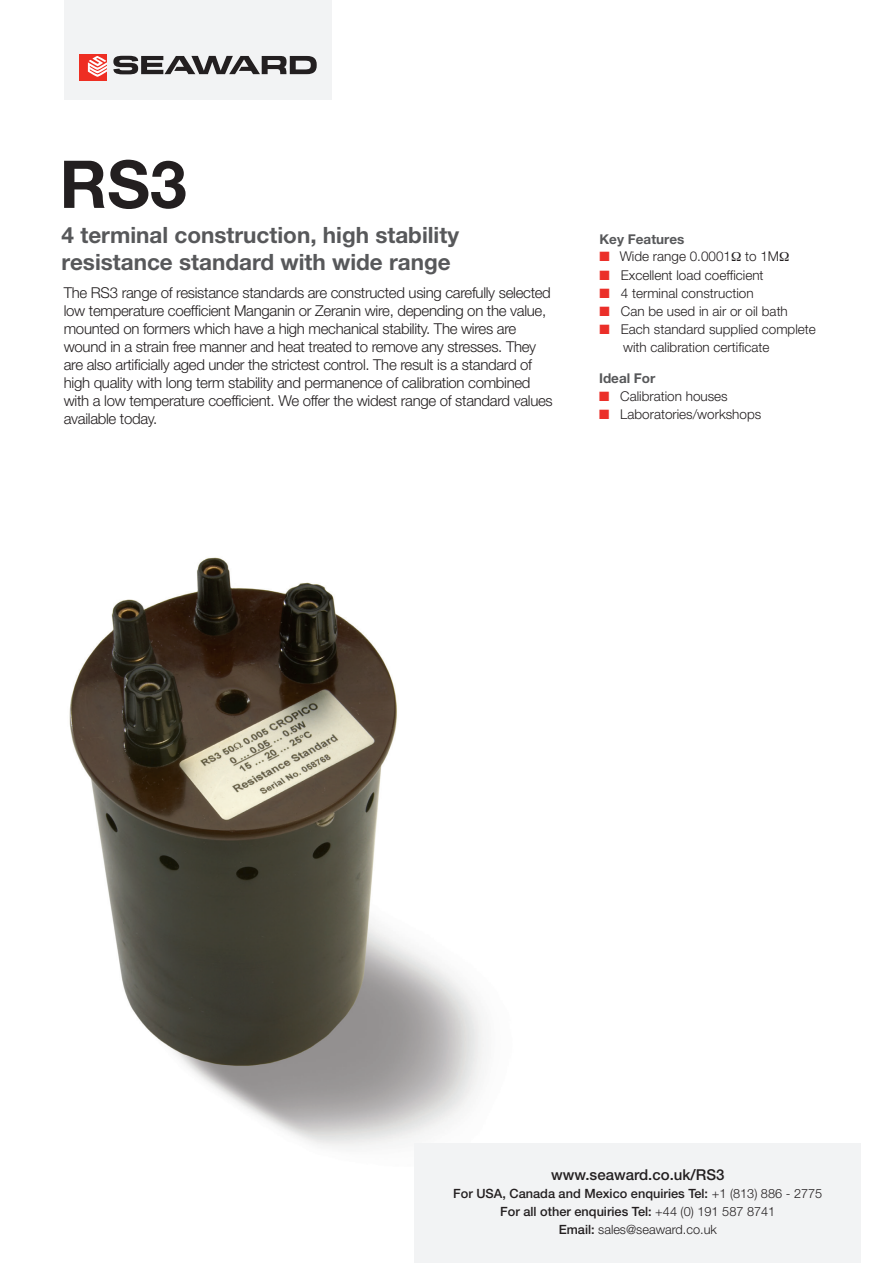
<style>
.page{position:relative;width:893px;height:1263px;background:#fff}
.page>*{position:absolute;margin:0;border:0;box-sizing:border-box;transform-origin:0 0}
.t1{font:700 66px "Helvetica Neue";color:#231f20}
.t2{font:700 22.5px/27px "Helvetica Neue";color:#57585a}
.t3{font:300 15px/18px "Helvetica Neue";letter-spacing:-.02em;color:#231f20}
.t4{font:500 15px "Helvetica Neue";color:#231f20}
.t5{font:300 13.5px/18px "Helvetica Neue";color:#231f20}
.t6{font:700 13.5px "Helvetica Neue";color:#57585a}
.t7{font:500 12.75px/18px "Helvetica Neue";color:#231f20;text-align:center}
.s1{color:#eb2f29}
.s2{font-weight:300}
</style>
<div class="page">
<img style="left:69px;top:557px;width:548px;height:706px">
<div style="left:64px;top:0;width:268px;height:100px;background:#f2f3f4"></div>
<div style="left:79px;top:54px;width:28px;height:27px;background:#ee2e22"></div>
<svg style="left:88px;top:56px;width:19px;height:21px"></svg>
<svg style="left:113px;top:56px;width:204px;height:18px"></svg>
<div style="left:415px;top:1144px;width:446px;height:119px;background:#f2f3f4"></div>
<h1 class="t1" style="left:60px;top:144px;width:129px">RS3</h1>
<h2 class="t2" style="left:62px;top:221px;width:399px">4 terminal construction, high stability resistance standard with wide range</h2>
<p class="t3" style="left:64px;top:283px;width:490px">The RS3 range of resistance standards are constructed using carefully selected low temperature coefficient Manganin or Zeranin wire, depending on the value, mounted on formers which have a high mechanical stability. The wires are wound in a strain free manner and heat treated to remove any stresses. They are also artificially aged under the strictest control. The result is a standard of high quality with long term stability and permanence of calibration combined with a low temperature coefficient. We offer the widest range of standard values available today.</p>
<p class="t6" style="left:600px;top:231px;width:86px">Key Features</p>
<p class="t5" style="left:600px;top:247px;width:181px"><span class="s1">■</span> Wide range 0.0001 to 1M</p>
<p class="t5" style="left:600px;top:265px;width:166px"><span class="s1">■</span> Excellent load coefficient</p>
<p class="t5" style="left:600px;top:284px;width:156px"><span class="s1">■</span> 4 terminal construction</p>
<p class="t5" style="left:600px;top:302px;width:190px"><span class="s1">■</span> Can be used in air or oil bath</p>
<p class="t5" style="left:623px;top:320px;width:194px;text-indent:-24px"><span class="s1">■</span> Each standard supplied complete with calibration certificate</p>
<p class="t6" style="left:599px;top:370px;width:58px">Ideal For</p>
<p class="t5" style="left:599px;top:387px;width:130px"><span class="s1">■</span> Calibration houses</p>
<p class="t5" style="left:599px;top:405px;width:164px"><span class="s1">■</span> Laboratories/workshops</p>
<p class="t4" style="left:551px;top:1165px;width:175px">www.seaward.co.uk/RS3</p>
<p class="t7" style="left:453px;top:1184px;width:371px">For USA, Canada and Mexico enquiries Tel: <span class="s2">+1 (813) 886 - 2775<br></span>For all other enquiries Tel: <span class="s2">+44 (0) 191 587 8741<br></span>Email: <span class="s2">sales@seaward.co.uk</span></p>
</div>
